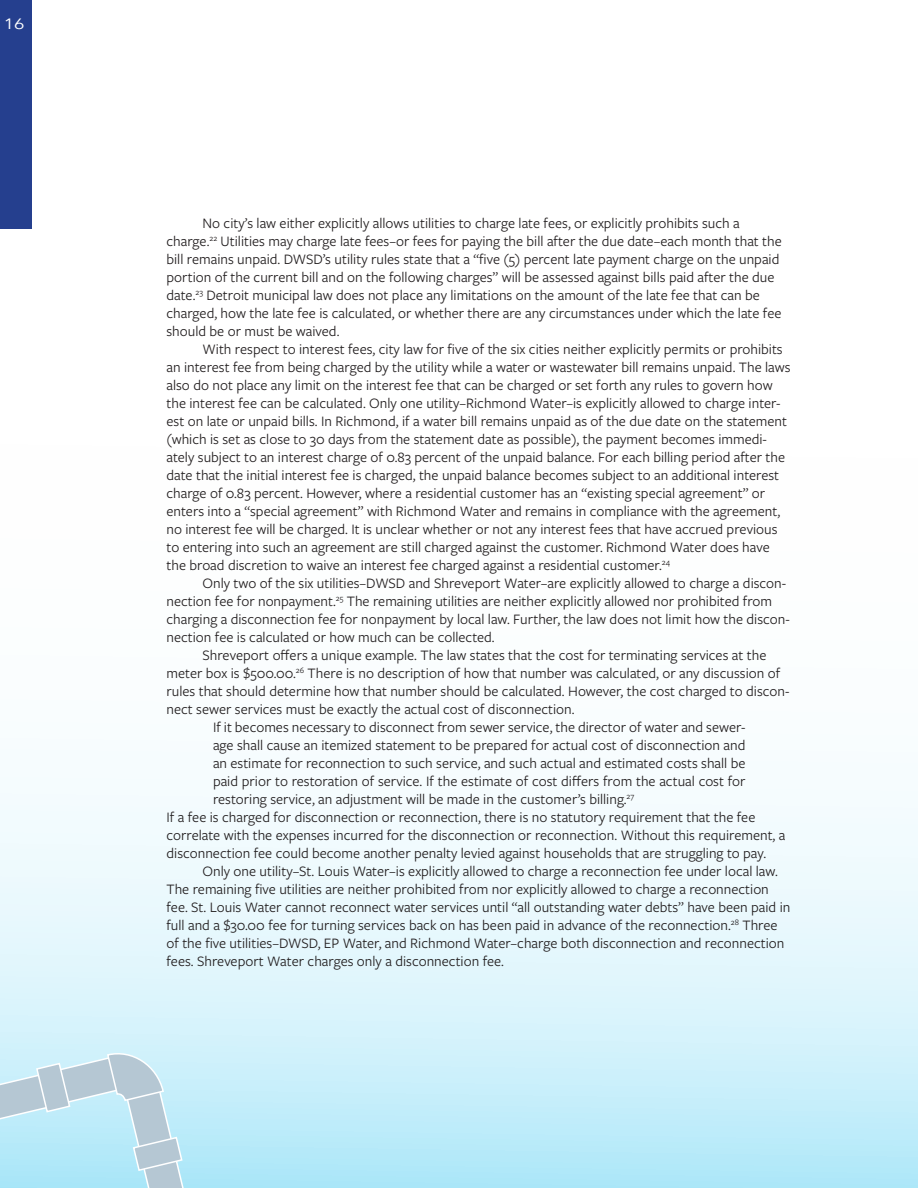
<style>
.page{position:relative;width:918px;height:1188px;background:#fff}
.page>*{position:absolute;margin:0;border:0;box-sizing:border-box;transform-origin:0 0}
.Normal_Body_Text{font:15px/18px "Freight Sans Pro";color:#231f20}
.Paragraph_Style_3{font:15px/18px "Freight Sans Pro";color:#231f20;text-align:justify}
.t1{font:15px "Avenir";color:#fff;scale:1.24 1}
</style>
<div class="page">
<svg style="left:0;top:793px;width:918px;height:395px"></svg>
<div style="left:0;top:0;width:32px;height:229px;background:#253f8e"></div>
<svg style="left:0;top:1049px;width:274px;height:139px;background:#bce3f1"></svg>
<p class="t1" style="left:4px;top:15px;width:18px">16</p>
<p class="Normal_Body_Text" style="left:166px;top:214px;width:617px;text-indent:36px">No city’s law either explicitly allows utilities to charge late fees, or explicitly prohibits such a charge.<sup>22</sup> Utilities may charge late fees–or fees for paying the bill after the due date–each month that the bill remains unpaid. DWSD’s utility rules state that a “five (5) percent late payment charge on the unpaid portion of the current bill and on the following charges” will be assessed against bills paid after the due date.<sup>23</sup> Detroit municipal law does not place any limitations on the amount of the late fee that can be charged, how the late fee is calculated, or whether there are any circumstances under which the late fee should be or must be waived.</p>
<p class="Normal_Body_Text" style="left:166px;top:340px;width:626px;text-indent:36px">With respect to interest fees, city law for five of the six cities neither explicitly permits or prohibits an interest fee from being charged by the utility while a water or wastewater bill remains unpaid. The laws also do not place any limit on the interest fee that can be charged or set forth any rules to govern how the interest fee can be calculated. Only one utility–Richmond Water–is explicitly allowed to charge inter&shy;est on late or unpaid bills. In Richmond, if a water bill remains unpaid as of the due date on the statement (which is set as close to 30 days from the statement date as possible), the payment becomes immedi&shy;ately subject to an interest charge of 0.83 percent of the unpaid balance. For each billing period after the date that the initial interest fee is charged, the unpaid balance becomes subject to an additional interest charge of 0.83 percent. However, where a residential customer has an “existing special agreement” or enters into a “special agreement” with Richmond Water and remains in compliance with the agreement, no interest fee will be charged. It is unclear whether or not any interest fees that have accrued previous to entering into such an agreement are still charged against the customer. Richmond Water does have the broad discretion to waive an interest fee charged against a residential customer.<sup>24</sup></p>
<p class="Normal_Body_Text" style="left:166px;top:574px;width:625px;text-indent:36px">Only two of the six utilities–DWSD and Shreveport Water–are explicitly allowed to charge a discon&shy;nection fee for nonpayment.<sup>25</sup> The remaining utilities are neither explicitly allowed nor prohibited from charging a disconnection fee for nonpayment by local law. Further, the law does not limit how the discon&shy;nection fee is calculated or how much can be collected.</p>
<p class="Normal_Body_Text" style="left:166px;top:646px;width:624px;text-indent:36px">Shreveport offers a unique example. The law states that the cost for terminating services at the meter box is $500.00.<sup>26</sup> There is no description of how that number was calculated, or any discussion of rules that should determine how that number should be calculated. However, the cost charged to discon&shy;nect sewer services must be exactly the actual cost of disconnection.</p>
<p class="Paragraph_Style_3" style="left:213px;top:718px;width:534px">If it becomes necessary to disconnect from sewer service, the director of water and sewer&shy;age shall cause an itemized statement to be prepared for actual cost of disconnection and an estimate for reconnection to such service, and such actual and estimated costs shall be paid prior to restoration of service. If the estimate of cost differs from the actual cost for restoring service, an adjustment will be made in the customer’s billing.<sup>27</sup></p>
<p class="Normal_Body_Text" style="left:166px;top:808px;width:620px">If a fee is charged for disconnection or reconnection, there is no statutory requirement that the fee correlate with the expenses incurred for the disconnection or reconnection. Without this requirement, a disconnection fee could become another penalty levied against households that are struggling to pay.</p>
<p class="Normal_Body_Text" style="left:166px;top:862px;width:625px;text-indent:36px">Only one utility–St. Louis Water–is explicitly allowed to charge a reconnection fee under local law.<br>The remaining five utilities are neither prohibited from nor explicitly allowed to charge a reconnection fee. St. Louis Water cannot reconnect water services until “all outstanding water debts” have been paid in full and a $30.00 fee for turning services back on has been paid in advance of the reconnection.<sup>28</sup> Three of the five utilities–DWSD, EP Water, and Richmond Water–charge both disconnection and reconnection fees. Shreveport Water charges only a disconnection fee.</p>
</div>
